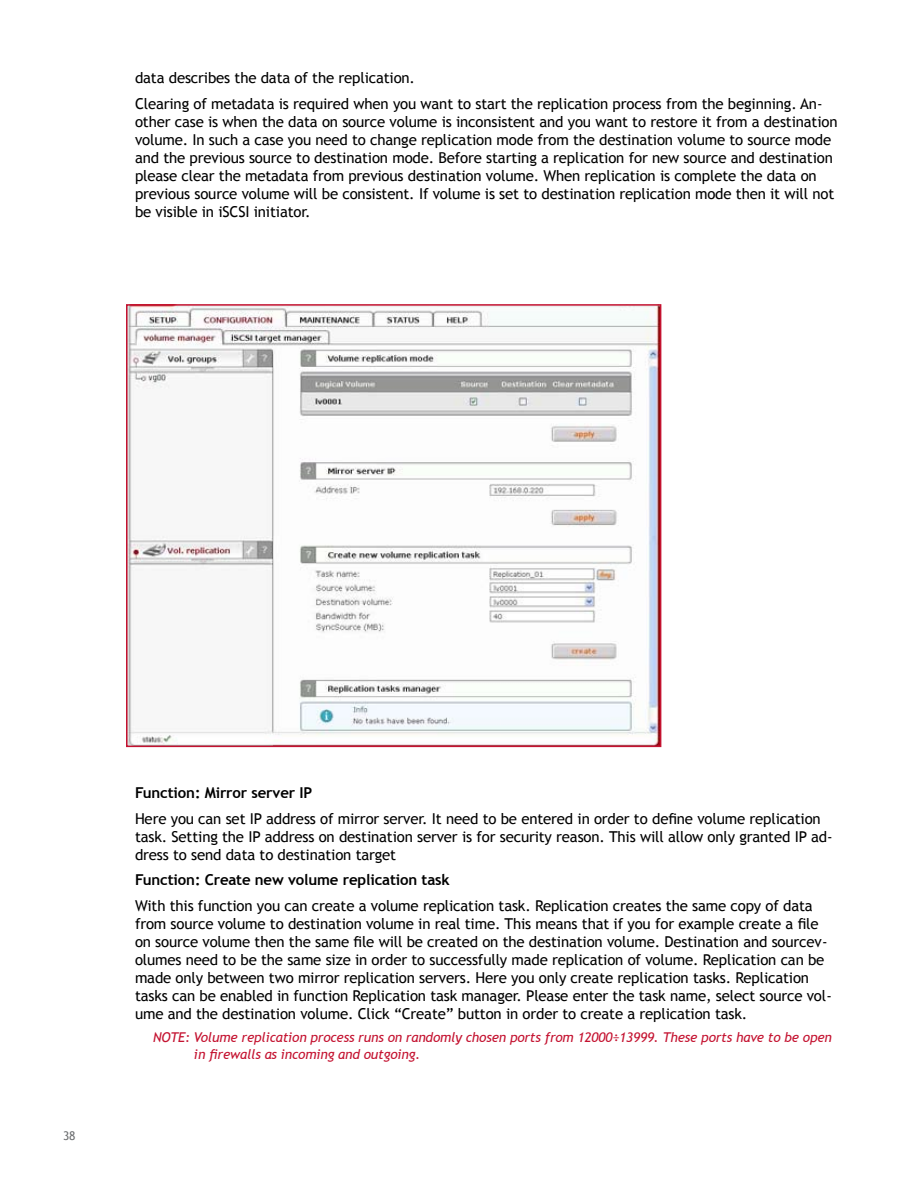
<style>
.page{position:relative;width:918px;height:1188px;background:#fff}
.page>*{position:absolute;margin:0;border:0;box-sizing:border-box;transform-origin:0 0}
.t1{font:15px/18px "Trebuchet MS";letter-spacing:-.01em;color:#000}
.t2{font:700 15px "Trebuchet MS";letter-spacing:-.01em;color:#000}
.t3{font:italic 13.5px/16.2px "Trebuchet MS";letter-spacing:-.01em;color:#c41230}
.t4{font:12px "Trebuchet MS";color:#6d6f71}
</style>
<div class="page">
<img style="left:129px;top:307px;width:529px;height:437px">
<div style="left:126px;top:304px;width:535px;height:443px;border:2px solid #c41230"></div>
<p class="t1" style="left:135px;top:65px;width:689px;line-height:25.5px">data describes the data of the replication.<br>Clearing of metadata is required when you want to start the replication process from the beginning. An-</p>
<p class="t1" style="left:135px;top:112px;width:704px">other case is when the data on source volume is inconsistent and you want to restore it from a destination volume. In such a case you need to change replication mode from the destination volume to source mode and the previous source to destination mode. Before starting a replication for new source and destination please clear the metadata from previous destination volume. When replication is complete the data on previous source volume will be consistent. If volume is set to destination replication mode then it will not be visible in iSCSI initiator.</p>
<p class="t4" style="left:63px;top:1129px;width:14px">38</p>
<p class="t2" style="left:135px;top:783px;width:179px">Function: Mirror server IP</p>
<p class="t1" style="left:135px;top:810px;width:699px">Here you can set IP address of mirror server. It need to be entered in order to define volume replication task. Setting the IP address on destination server is for security reason. This will allow only granted IP ad&shy;dress to send data to destination target</p>
<p class="t2" style="left:135px;top:870px;width:316px">Function: Create new volume replication task</p>
<p class="t1" style="left:135px;top:897px;width:698px">With this function you can create a volume replication task. Replication creates the same copy of data from source volume to destination volume in real time. This means that if you for example create a file on source volume then the same file will be created on the destination volume. Destination and sourcev&shy;olumes need to be the same size in order to successfully made replication of volume. Replication can be made only between two mirror replication servers. Here you only create replication tasks. Replication tasks can be enabled in function Replication task manager. Please enter the task name, select source vol&shy;ume and the destination volume. Click “Create” button in order to create a replication task.</p>
<p class="t3" style="left:194px;top:1030px;width:639px;text-indent:-41px">NOTE: Volume replication process runs on randomly chosen ports from 12000÷13999. These ports have to be open in firewalls as incoming and outgoing.</p>
</div>
